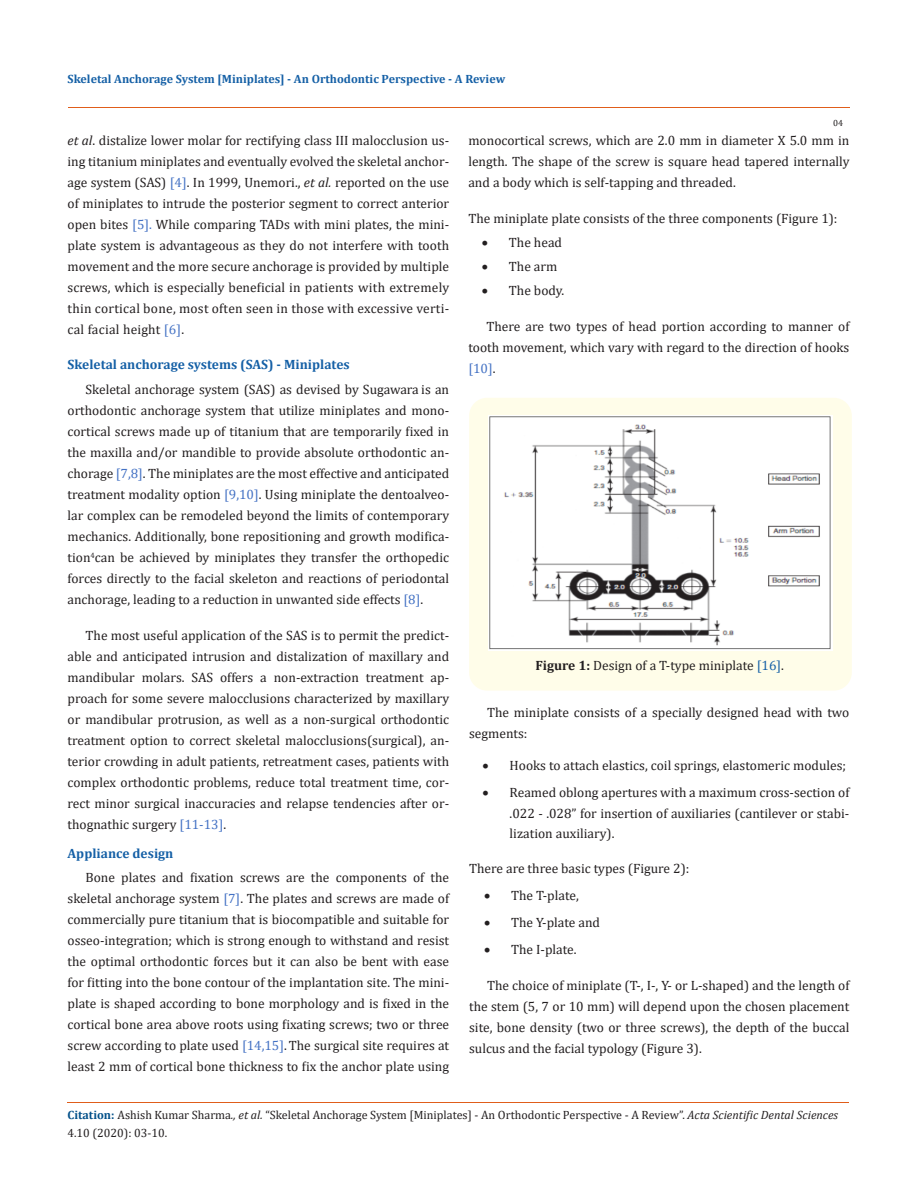
<style>
.page{position:relative;width:917px;height:1188px;background:#fff}
.page>*{position:absolute;margin:0;border:0;box-sizing:border-box;transform-origin:0 0}
.t1{font:13.5px/21px "Cambria";color:#231f20;text-align:justify}
.Heading_1{font:700 13.5px "Cambria";color:#1560a6}
.t2{font:12px/18px "Cambria";color:#231f20}
.t3{font:700 12px "Cambria";color:#1560a6}
.t4{font:9px "Cambria";color:#231f20}
.s1{font-style:italic}
.s2{color:#4472c4}
.s3{font-weight:700}
.s4{color:#1560a6}
.s5{font-weight:700;color:#035089}
</style>
<div class="page">
<div style="left:469px;top:398px;width:382px;height:293px;background:#fffde9;border-radius:18px"></div>
<img style="left:489px;top:416px;width:343px;height:234px">
<hr style="left:68px;top:108px;width:781px;height:1px;background:#e05d1a">
<hr style="left:68px;top:1102px;width:781px;height:1px;background:#e05d1a">
<p class="t3" style="left:68px;top:70px;width:439px">Skeletal Anchorage System [Miniplates] - An Orthodontic Perspective - A Review</p>
<p class="t4" style="left:833px;top:118px;width:11px">04</p>
<p class="t1" style="left:68px;top:130px;width:383px"><span class="s1">et al</span>. distalize lower molar for rectifying class III malocclusion us&shy;ing titanium miniplates and eventually evolved the skeletal anchor&shy;age system (SAS) <span class="s2">[4]</span>. In 1999, Unemori., <span class="s1">et al.</span> reported on the use of miniplates to intrude the posterior segment to correct anterior open bites <span class="s2">[5].</span> While comparing TADs with mini plates, the mini&shy;plate system is advantageous as they do not interfere with tooth movement and the more secure anchorage is provided by multiple screws, which is especially beneficial in patients with extremely thin cortical bone, most often seen in those with excessive verti&shy;cal facial height <span class="s2">[6]</span>.</p>
<p class="Heading_1" style="left:68px;top:355px;width:284px">Skeletal anchorage systems (SAS) - Miniplates</p>
<p class="t1" style="left:68px;top:379px;width:383px;text-indent:18px">Skeletal anchorage system (SAS) as devised by Sugawara is an orthodontic anchorage system that utilize miniplates and mono&shy;cortical screws made up of titanium that are temporarily fixed in the maxilla and/or mandible to provide absolute orthodontic an&shy;chorage <span class="s2">[7,8]</span>. The miniplates are the most effective and anticipated treatment modality option <span class="s2">[9,10]</span>. Using miniplate the dentoalveo&shy;lar complex can be remodeled beyond the limits of contemporary mechanics. Additionally, bone repositioning and growth modifica&shy;tion<sup>4</sup>can be achieved by miniplates they transfer the orthopedic forces directly to the facial skeleton and reactions of periodontal anchorage, leading to a reduction in unwanted side effects <span class="s2">[8]</span>.</p>
<p class="t1" style="left:68px;top:625px;width:383px;text-indent:18px">The most useful application of the SAS is to permit the predict&shy;able and anticipated intrusion and distalization of maxillary and mandibular molars. SAS offers a non-extraction treatment ap&shy;proach for some severe malocclusions characterized by maxillary or mandibular protrusion, as well as a non-surgical orthodontic treatment option to correct skeletal malocclusions(surgical), an&shy;terior crowding in adult patients, retreatment cases, patients with complex orthodontic problems, reduce total treatment time, cor&shy;rect minor surgical inaccuracies and relapse tendencies after or&shy;thognathic surgery <span class="s2">[11-13]</span>.</p>
<p class="Heading_1" style="left:68px;top:844px;width:107px">Appliance design</p>
<p class="t1" style="left:68px;top:867px;width:383px;text-indent:18px">Bone plates and fixation screws are the components of the skeletal anchorage system <span class="s2">[7]</span>. The plates and screws are made of commercially pure titanium that is biocompatible and suitable for osseo-integration; which is strong enough to withstand and resist the optimal orthodontic forces but it can also be bent with ease for fitting into the bone contour of the implantation site. The mini&shy;plate is shaped according to bone morphology and is fixed in the cortical bone area above roots using fixating screws; two or three screw according to plate used <span class="s2">[14,15]</span>.The surgical site requires at least 2 mm of cortical bone thickness to fix the anchor plate using</p>
<p class="t1" style="left:468px;top:130px;width:382px">monocortical screws, which are 2.0 mm in diameter X 5.0 mm in length. The shape of the screw is square head tapered internally and a body which is self-tapping and threaded.</p>
<p class="t1" style="left:468px;top:207px;width:370px">The miniplate plate consists of the three components (Figure 1):</p>
<p class="t1" style="left:482px;top:231px;width:82px">• The head</p>
<p class="t1" style="left:482px;top:255px;width:77px">• The arm</p>
<p class="t1" style="left:482px;top:279px;width:84px">• The body.</p>
<p class="t1" style="left:468px;top:315px;width:382px;text-indent:18px">There are two types of head portion according to manner of tooth movement, which vary with regard to the direction of hooks <span class="s2">[10]</span>.</p>
<p class="t1" style="left:535px;top:654px;width:250px"><span class="s3">Figure 1:</span> Design of a T-type miniplate <span class="s4">[16]</span>.</p>
<p class="t1" style="left:469px;top:702px;width:382px;text-indent:18px">The miniplate consists of a specially designed head with two segments:</p>
<p class="t1" style="left:482px;top:755px;width:365px">• Hooks to attach elastics, coil springs, elastomeric modules;</p>
<p class="t1" style="left:509px;top:782px;width:341px;line-height:20.2px;text-indent:-27px">• Reamed oblong apertures with a maximum cross-section of .022 - .028” for insertion of auxiliaries (cantilever or stabi&shy;lization auxiliary).</p>
<p class="t1" style="left:469px;top:858px;width:222px">There are three basic types (Figure 2):</p>
<p class="t1" style="left:484px;top:885px;width:96px">• The T-plate,</p>
<p class="t1" style="left:484px;top:912px;width:117px">• The Y-plate and</p>
<p class="t1" style="left:484px;top:939px;width:94px">• The I-plate.</p>
<p class="t1" style="left:469px;top:975px;width:382px;text-indent:18px">The choice of miniplate (T-, I-, Y- or L-shaped) and the length of the stem (5, 7 or 10 mm) will depend upon the chosen placement site, bone density (two or three screws), the depth of the buccal sulcus and the facial typology (Figure 3).</p>
<p class="t2" style="left:68px;top:1106px;width:772px"><span class="s5">Citation:</span> Ashish Kumar Sharma<span class="s1">., et al.</span> “Skeletal Anchorage System [Miniplates] - An Orthodontic Perspective - A Review”. <span class="s1">Acta Scientific Dental Sciences<br></span>4.10 (2020): 03-10.</p>
</div>
